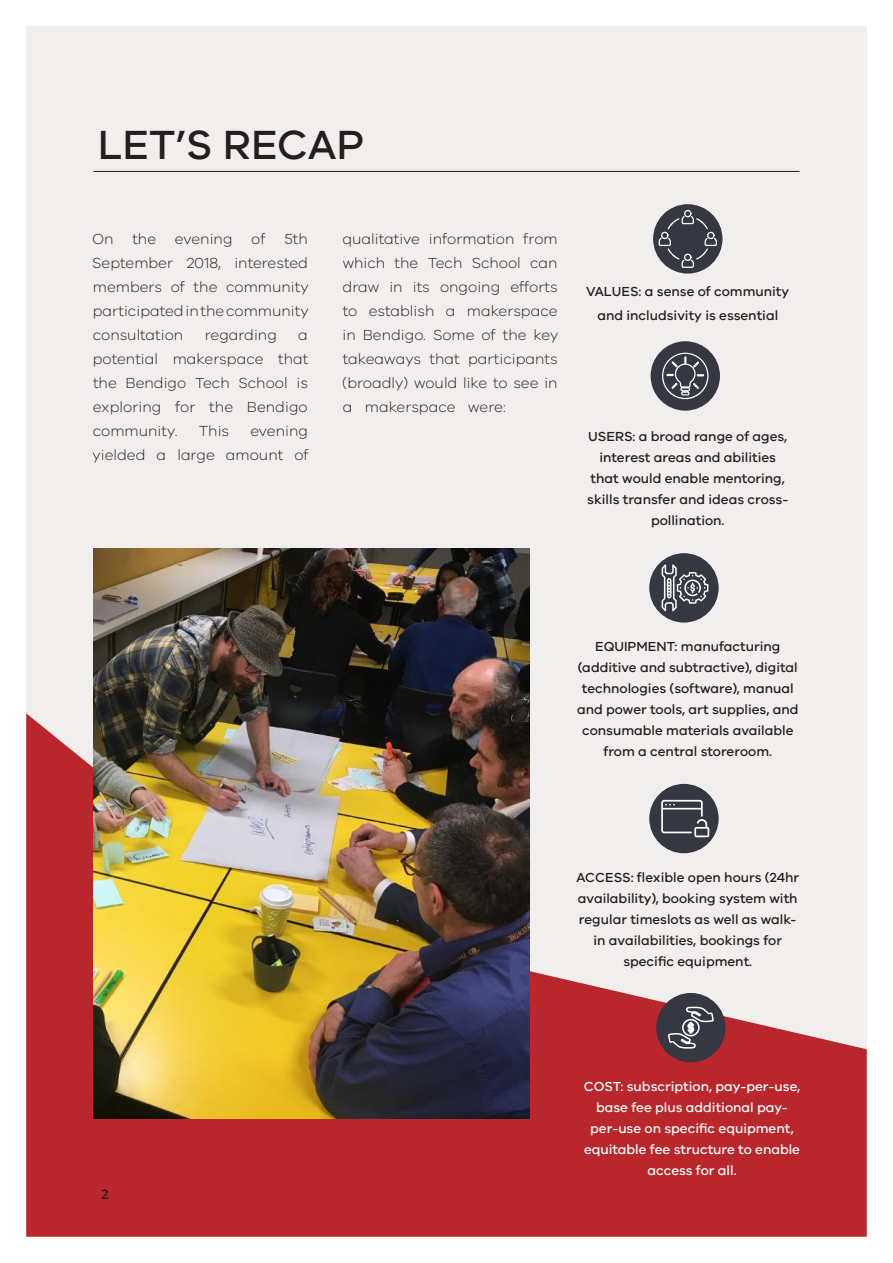
<style>
.page{position:relative;width:893px;height:1263px;background:#fff}
.page>*{position:absolute;margin:0;border:0;box-sizing:border-box;transform-origin:0 0}
.t1{font:500 42px "VIC";color:#241f1f}
.t2{font:300 15px/24px "VIC";color:#241f1f;text-align:justify}
.t3{font:500 13.5px/21px "VIC";color:#241f1f;text-align:center}
.t4{font:500 13.5px/21px "VIC";color:#fff;text-align:center}
.t5{font:600 13.2px "Open Sans";color:#241f1f}
</style>
<div class="page">
<div style="left:26px;top:26px;width:841px;height:1211px;background:#f0efee"></div>
<svg style="left:26px;top:713px;width:841px;height:524px;fill:#b9262b"></svg>
<img style="left:94px;top:549px;width:435px;height:569px">
<div style="left:653px;top:204px;width:69px;height:70px;background:#353742;border-radius:50%"></div>
<svg style="left:659px;top:210px;width:58px;height:58px"></svg>
<div style="left:651px;top:341px;width:69px;height:70px;background:#353742;border-radius:50%"></div>
<svg style="left:662px;top:353px;width:46px;height:46px"></svg>
<div style="left:649px;top:553px;width:70px;height:69px;background:#353742;border-radius:50%"></div>
<svg style="left:662px;top:564px;width:46px;height:47px"></svg>
<div style="left:649px;top:784px;width:70px;height:69px;background:#353742;border-radius:50%"></div>
<svg style="left:661px;top:800px;width:48px;height:37px"></svg>
<div style="left:656px;top:993px;width:69px;height:69px;background:#353742;border-radius:50%"></div>
<svg style="left:668px;top:1006px;width:46px;height:43px"></svg>
<hr style="left:94px;top:171px;width:705px;height:1px;background:#241f1f">
<h1 class="t1" style="left:98px;top:120px;width:268px">LET’S RECAP</h1>
<p class="t2" style="left:92px;top:226px;width:218px">On the evening of 5th September 2018, interested members of the community participated in the community consultation</p>
<p class="t2" style="left:205px;top:322px;width:74px">regarding</p>
<p class="t2" style="left:93px;top:322px;width:217px;text-indent:206px">a potential makerspace that the Bendigo Tech School is exploring for the Bendigo community.</p>
<p class="t2" style="left:199px;top:418px;width:32px">This</p>
<p class="t2" style="left:92px;top:418px;width:218px;text-align:right">evening<br>yielded a large amount of</p>
<p class="t2" style="left:342px;top:226px;width:218px">qualitative information from which the Tech School can draw in its ongoing efforts to establish a makerspace in Bendigo. Some of the key takeaways that participants (broadly) would like to see in a makerspace were:</p>
<p class="t3" style="left:586px;top:279px;width:204px;line-height:24px">VALUES: a sense of community and includsivity is essential</p>
<p class="t3" style="left:587px;top:425px;width:203px">USERS: a broad range of ages, interest areas and abilities that would enable mentoring, skills transfer and ideas cross&shy;pollination.</p>
<p class="t3" style="left:577px;top:635px;width:223px">EQUIPMENT: manufacturing (additive and subtractive), digital technologies (software), manual and power tools, art supplies, and consumable materials available from a central storeroom.</p>
<p class="t5" style="left:101px;top:1185px;width:9px">2</p>
<p class="t3" style="left:576px;top:866px;width:224px">ACCESS: flexible open hours (24hr availability), booking system with regular timeslots as well as walk&shy;in availabilities, bookings for specific equipment.</p>
<p class="t4" style="left:584px;top:1075px;width:218px">COST: subscription, pay-per-use, base fee plus additional pay&shy;per-use on specific equipment, equitable fee structure to enable access for all.</p>
</div>
